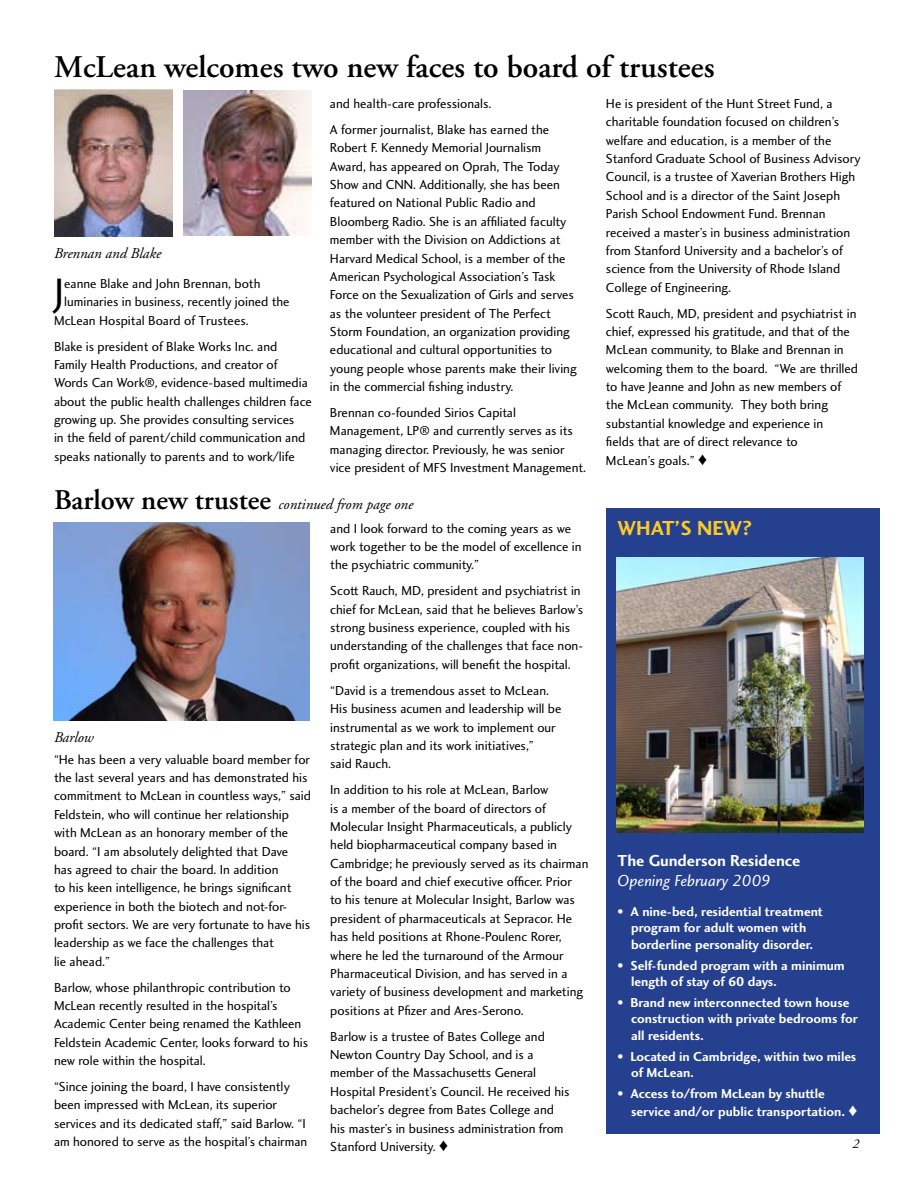
<style>
.page{position:relative;width:918px;height:1188px;background:#fff}
.page>*{position:absolute;margin:0;border:0;box-sizing:border-box;transform-origin:0 0}
.t1{font:41.1px "Charlotte Sans Book Plain";color:#000}
.t2{font:600 31.5px "Adobe Garamond";color:#000}
.t3{font:21px "Charlotte Sans Bold Plain";color:#fcca25}
.t4{font:16.5px "Charlotte Sans Bold Plain";color:#fff}
.t5{font:16.5px "Charlotte Sans Book Italic Plain";color:#fff}
.t6{font:italic 15px "Adobe Garamond";color:#000}
.t7{font:13.5px/18.3px "Charlotte Sans Book Plain";color:#000}
.t8{font:13.5px/16.5px "Charlotte Sans Bold Plain";color:#fff}
.t9{font:italic 13.5px "Adobe Garamond";color:#000}
.s1{font-weight:600;font-style:normal;font-size:28.5px}
.s2{font-family:"Charlotte Sans Book Plain"}
</style>
<div class="page">
<div style="left:606px;top:508px;width:274px;height:626px;background:#25408f"></div>
<img style="left:616px;top:557px;width:248px;height:275px">
<img style="left:54px;top:523px;width:256px;height:197px">
<img style="left:54px;top:89px;width:119px;height:147px">
<img style="left:184px;top:91px;width:128px;height:144px">
<h2 class="t2" style="left:54px;top:50px;width:662px">McLean welcomes two new faces to board of trustees</h2>
<p class="t6" style="left:54px;top:245px;width:109px">Brennan and Blake</p>
<h1 class="t1" style="left:54px;top:268px;width:12px">J</h1>
<p class="t7" style="left:64px;top:274px;width:198px">eanne Blake and John Brennan, both</p>
<p class="t7" style="left:64px;top:292px;width:227px">luminaries in business, recently joined the</p>
<p class="t7" style="left:54px;top:311px;width:196px">McLean Hospital Board of Trustees.</p>
<p class="t7" style="left:54px;top:337px;width:259px">Blake is president of Blake Works Inc. and Family Health Productions, and creator of Words Can Work®, evidence-based multimedia about the public health challenges children face growing up. She provides consulting services<br>in the field of parent/child communication and speaks nationally to parents and to work/life</p>
<p class="t7" style="left:330px;top:90px;width:221px;line-height:26px">and health-care professionals.<br>A former journalist, Blake has earned the</p>
<p class="t7" style="left:330px;top:138px;width:248px">Robert F. Kennedy Memorial Journalism Award, has appeared on Oprah, The Today Show and CNN. Additionally, she has been featured on National Public Radio and Bloomberg Radio. She is an affiliated faculty member with the Division on Addictions at Harvard Medical School, is a member of the American Psychological Association’s Task Force on the Sexualization of Girls and serves as the volunteer president of The Perfect Storm Foundation, an organization providing educational and cultural opportunities to young people whose parents make their living in the commercial fishing industry.</p>
<p class="t7" style="left:330px;top:403px;width:258px">Brennan co-founded Sirios Capital Management, LP® and currently serves as its managing director. Previously, he was senior vice president of MFS Investment Management.</p>
<p class="t6" style="left:54px;top:496px;width:361px"><span class="s1">Barlow new trustee</span> continued from page one</p>
<p class="t6" style="left:54px;top:729px;width:41px">Barlow</p>
<p class="t7" style="left:54px;top:750px;width:259px">“He has been a very valuable board member for the last several years and has demonstrated his commitment to McLean in countless ways,” said Feldstein, who will continue her relationship with McLean as an honorary member of the board. “I am absolutely delighted that Dave<br>has agreed to chair the board. In addition<br>to his keen intelligence, he brings significant experience in both the biotech and not-for&shy;profit sectors. We are very fortunate to have his leadership as we face the challenges that<br>lie ahead.”</p>
<p class="t7" style="left:54px;top:978px;width:256px">Barlow, whose philanthropic contribution to McLean recently resulted in the hospital’s Academic Center being renamed the Kathleen Feldstein Academic Center, looks forward to his new role within the hospital.</p>
<p class="t7" style="left:54px;top:1077px;width:255px">“Since joining the board, I have consistently been impressed with McLean, its superior services and its dedicated staff,” said Barlow. “I am honored to serve as the hospital’s chairman</p>
<p class="t7" style="left:330px;top:519px;width:253px">and I look forward to the coming years as we work together to be the model of excellence in the psychiatric community.”</p>
<p class="t7" style="left:330px;top:582px;width:254px">Scott Rauch, MD, president and psychiatrist in chief for McLean, said that he believes Barlow’s strong business experience, coupled with his understanding of the challenges that face non&shy;profit organizations, will benefit the hospital.</p>
<p class="t7" style="left:330px;top:681px;width:233px">“David is a tremendous asset to McLean.<br>His business acumen and leadership will be instrumental as we work to implement our strategic plan and its work initiatives,”<br>said Rauch.</p>
<p class="t7" style="left:330px;top:780px;width:260px">In addition to his role at McLean, Barlow<br>is a member of the board of directors of Molecular Insight Pharmaceuticals, a publicly held biopharmaceutical company based in Cambridge; he previously served as its chairman of the board and chief executive officer. Prior<br>to his tenure at Molecular Insight, Barlow was president of pharmaceuticals at Sepracor. He has held positions at Rhone-Poulenc Rorer, where he led the turnaround of the Armour Pharmaceutical Division, and has served in a variety of business development and marketing positions at Pfizer and Ares-Serono.</p>
<p class="t7" style="left:330px;top:1027px;width:241px">Barlow is a trustee of Bates College and Newton Country Day School, and is a member of the Massachusetts General Hospital President’s Council. He received his bachelor’s degree from Bates College and his master’s in business administration from Stanford University. ♦</p>
<p class="t7" style="left:606px;top:94px;width:256px">He is president of the Hunt Street Fund, a charitable foundation focused on children’s welfare and education, is a member of the Stanford Graduate School of Business Advisory Council, is a trustee of Xaverian Brothers High School and is a director of the Saint Joseph Parish School Endowment Fund. Brennan received a master’s in business administration from Stanford University and a bachelor’s of science from the University of Rhode Island College of Engineering.</p>
<p class="t7" style="left:606px;top:304px;width:254px">Scott Rauch, MD, president and psychiatrist in chief, expressed his gratitude, and that of the McLean community, to Blake and Brennan in welcoming them to the board. “We are thrilled to have Jeanne and John as new members of the McLean community. They both bring substantial knowledge and experience in<br>fields that are of direct relevance to<br>McLean’s goals.” ♦</p>
<h3 class="t3" style="left:618px;top:515px;width:136px">WHAT’S NEW?</h3>
<p class="t4" style="left:618px;top:851px;width:184px">The Gunderson Residence</p>
<p class="t5" style="left:618px;top:870px;width:155px">Opening February 2009</p>
<p class="t8" style="left:618px;top:903px;width:207px;text-align:center"><span class="s2">•</span> A nine-bed, residential treatment program for adult women with borderline personality disorder.</p>
<p class="t8" style="left:631px;top:957px;width:215px;text-indent:-14px"><span class="s2">•</span> Self-funded program with a minimum length of stay of 60 days.</p>
<p class="t8" style="left:631px;top:994px;width:228px;text-indent:-14px"><span class="s2">•</span> Brand new interconnected town house construction with private bedrooms for all residents.</p>
<p class="t8" style="left:631px;top:1048px;width:227px;text-indent:-14px"><span class="s2">•</span> Located in Cambridge, within two miles of McLean.</p>
<p class="t8" style="left:631px;top:1084px;width:228px;line-height:18px;text-indent:-14px"><span class="s2">•</span> Access to/from McLean by shuttle service and/or public transportation. ♦</p>
<p class="t9" style="left:852px;top:1137px;width:8px">2</p>
</div>
